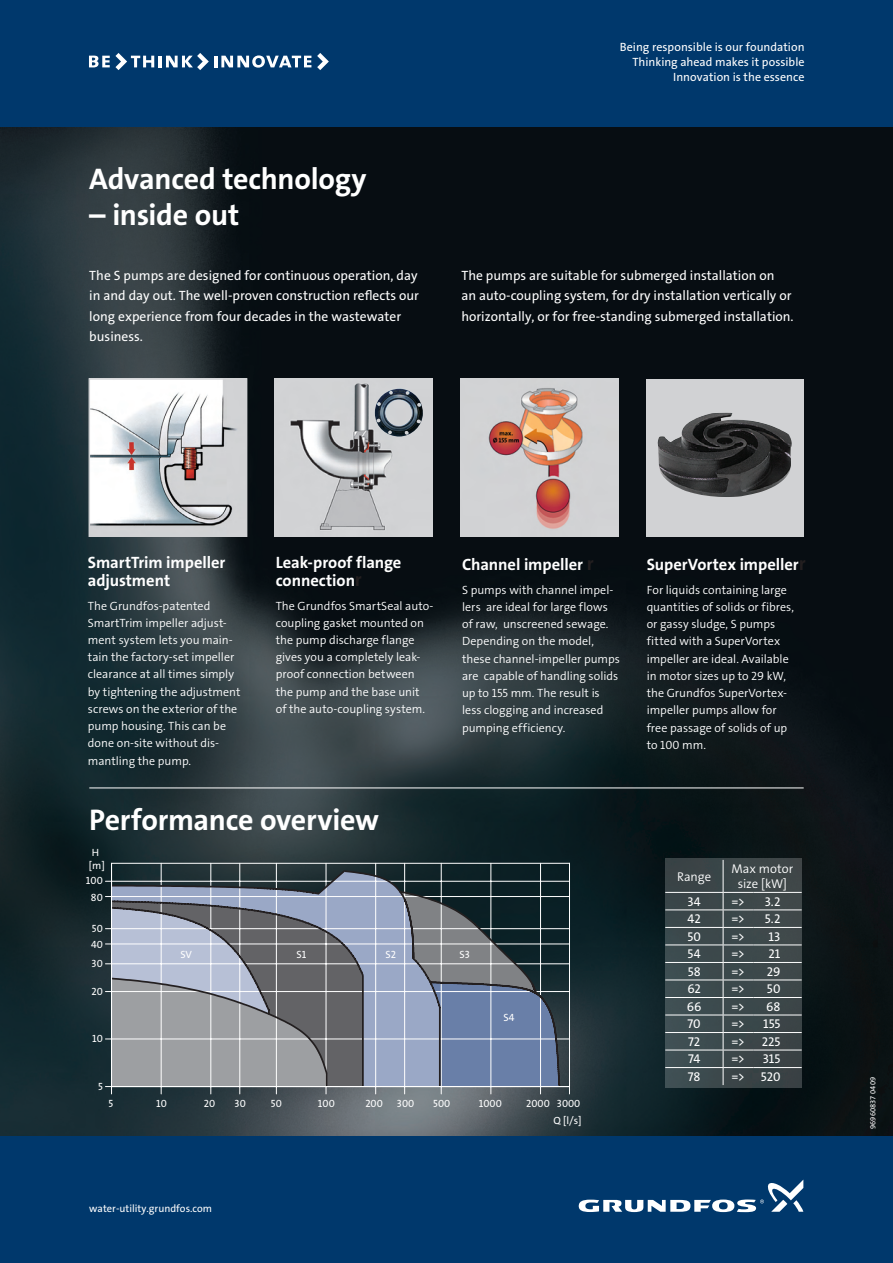
<style>
.page{position:relative;width:893px;height:1263px;background:#fff}
.page>*{position:absolute;margin:0;border:0;box-sizing:border-box;transform-origin:0 0}
.t1{font:30px "Grundfos The Sans OT 7 B";letter-spacing:-.01em;color:#fff}
.t2{font:16.5px/18px "Grundfos The Sans OT 7 B";letter-spacing:-.005em;color:#fff}
.t3{font:13.5px/20.2px "Grundfos The Sans OT 5 R";color:#fff}
.t4{font:12.75px "Grundfos The Sans OT 5 R";letter-spacing:.005em;color:#fff}
.t5{font:12.75px/15px "Grundfos The Sans OT 4 SL";letter-spacing:-.005em;color:#fff;text-align:center}
.t6{font:12px/17.2px "Grundfos The Sans OT 4 SL";color:#fff}
.t7{font:12px/15px "Grundfos The Sans OT 5 R";letter-spacing:.005em;color:#fff;text-align:right}
.t8{font:10.5px/17px "The Sans Grundfos 5 R";color:#fff;text-align:center}
.t9{font:10.5px "Grundfos The Sans OT 5 R";color:#fff}
.t10{font:7.5px "Grundfos The Sans OT 5 R";letter-spacing:.015em;color:#fff}
.s1{font-size:19.5px;color:#231f20}
</style>
<div class="page">
<img style="left:0;top:126px;width:893px;height:1011px">
<div style="left:0;top:0;width:893px;height:126px;background:#00386c"></div>
<div style="left:0;top:1137px;width:893px;height:126px;background:#00386c"></div>
<svg style="left:579px;top:1180px;width:224px;height:32px"></svg>
<svg style="left:89px;top:53px;width:222px;height:17px"></svg>
<svg style="left:317px;top:53px;width:12px;height:17px"></svg>
<img style="left:92px;top:381px;width:152px;height:153px">
<div style="left:89px;top:378px;width:158px;height:159px;border:2px solid #d1d2d4"></div>
<div style="left:646px;top:379px;width:158px;height:157px;background:#d1d2d4"></div>
<img style="left:657px;top:413px;width:135px;height:84px">
<img style="left:461px;top:379px;width:157px;height:157px">
<img style="left:275px;top:379px;width:157px;height:157px">
<img style="left:375px;top:389px;width:48px;height:48px">
<div style="left:665px;top:858px;width:136px;height:230px;background:#3c484b"></div>
<svg style="left:105px;top:862px;width:465px;height:233px"></svg>
<hr style="left:89px;top:787px;width:715px;height:1px;background:#fff">
<hr style="left:723px;top:860px;width:1px;height:32px;background:#fff">
<hr style="left:665px;top:892px;width:58px;height:1px;background:#fff">
<hr style="left:723px;top:892px;width:31px;height:1px;background:#fff">
<hr style="left:754px;top:892px;width:48px;height:1px;background:#fff">
<hr style="left:665px;top:909px;width:58px;height:1px;background:#fff">
<hr style="left:723px;top:909px;width:31px;height:1px;background:#fff">
<hr style="left:754px;top:909px;width:48px;height:1px;background:#fff">
<hr style="left:665px;top:927px;width:58px;height:1px;background:#fff">
<hr style="left:723px;top:927px;width:31px;height:1px;background:#fff">
<hr style="left:754px;top:927px;width:48px;height:1px;background:#fff">
<hr style="left:665px;top:944px;width:58px;height:1px;background:#fff">
<hr style="left:723px;top:944px;width:31px;height:1px;background:#fff">
<hr style="left:754px;top:944px;width:48px;height:1px;background:#fff">
<hr style="left:665px;top:962px;width:58px;height:1px;background:#fff">
<hr style="left:723px;top:962px;width:31px;height:1px;background:#fff">
<hr style="left:754px;top:962px;width:48px;height:1px;background:#fff">
<hr style="left:665px;top:979px;width:58px;height:1px;background:#fff">
<hr style="left:723px;top:979px;width:31px;height:1px;background:#fff">
<hr style="left:754px;top:979px;width:48px;height:1px;background:#fff">
<hr style="left:665px;top:997px;width:58px;height:1px;background:#fff">
<hr style="left:723px;top:997px;width:31px;height:1px;background:#fff">
<hr style="left:754px;top:997px;width:48px;height:1px;background:#fff">
<hr style="left:665px;top:1015px;width:58px;height:1px;background:#fff">
<hr style="left:723px;top:1015px;width:31px;height:1px;background:#fff">
<hr style="left:754px;top:1015px;width:48px;height:1px;background:#fff">
<hr style="left:665px;top:1032px;width:58px;height:1px;background:#fff">
<hr style="left:723px;top:1032px;width:31px;height:1px;background:#fff">
<hr style="left:754px;top:1032px;width:48px;height:1px;background:#fff">
<hr style="left:665px;top:1050px;width:58px;height:1px;background:#fff">
<hr style="left:723px;top:1050px;width:31px;height:1px;background:#fff">
<hr style="left:754px;top:1050px;width:48px;height:1px;background:#fff">
<hr style="left:665px;top:1067px;width:58px;height:1px;background:#fff">
<hr style="left:723px;top:1067px;width:31px;height:1px;background:#fff">
<svg style="left:723px;top:893px;width:1px;height:192px"></svg>
<hr style="left:754px;top:1067px;width:48px;height:1px;background:#fff">
<h1 class="t1" style="left:89px;top:160px;width:279px">Advanced technology</h1>
<h1 class="t1" style="left:89px;top:196px;width:151px">– inside out</h1>
<p class="t7" style="left:620px;top:39px;width:186px">Being responsible is our foundation<br>Thinking ahead makes it possible<br>Innovation is the essence</p>
<p class="t3" style="left:89px;top:265px;width:331px">The S pumps are designed for continuous operation, day in and day out. The well-proven construction reflects our long experience from four decades in the wastewater business.</p>
<p class="t3" style="left:461px;top:265px;width:334px;line-height:20.7px">The pumps are suitable for submerged installation on<br>an auto-coupling system, for dry installation vertically or horizontally, or for free-standing submerged installation.</p>
<h2 class="t2" style="left:88px;top:553px;width:139px">SmartTrim impeller adjustment</h2>
<p class="t6" style="left:88px;top:597px;width:154px">The Grundfos-patented<br>SmartTrim impeller adjust&shy;ment system lets you main&shy;tain the factory-set impeller clearance at all times simply by tightening the adjustment screws on the exterior of the pump housing. This can be done on-site without dis&shy;mantling the pump.</p>
<h2 class="t2" style="left:276px;top:553px;width:127px">Leak-proof flange connection<span class="s1">r</span></h2>
<p class="t6" style="left:276px;top:597px;width:159px">The Grundfos SmartSeal auto&shy;coupling gasket mounted on the pump discharge flange gives you a completely leak&shy;proof connection between the pump and the base unit<br>of the auto-coupling system.</p>
<h1 class="t1" style="left:89px;top:800px;width:291px">Performance overview</h1>
<p class="t8" style="left:92px;top:845px;width:9px">H</p>
<p class="t8" style="left:89px;top:858px;width:17px">[m]</p>
<h2 class="t2" style="left:462px;top:556px;width:133px">Channel impeller <span class="s1">r</span></h2>
<p class="t6" style="left:462px;top:581px;width:159px">S pumps with channel impel&shy;lers are ideal for large flows of raw, unscreened sewage.<br>Depending on the model, these channel-impeller pumps are capable of handling solids up to 155 mm. The result is less clogging and increased pumping efficiency.</p>
<p class="t8" style="left:86px;top:873px;width:18px">100<br>80</p>
<p class="t8" style="left:91px;top:921px;width:13px;line-height:15.5px;text-align:left">50<br>40</p>
<p class="t8" style="left:91px;top:956px;width:13px">30</p>
<p class="t8" style="left:91px;top:983px;width:13px">20</p>
<p class="t8" style="left:92px;top:1030px;width:12px">10</p>
<p class="t8" style="left:98px;top:1078px;width:6px">5</p>
<p class="t8" style="left:180px;top:947px;width:13px">SV</p>
<p class="t8" style="left:296px;top:947px;width:11px">S1</p>
<p class="t8" style="left:385px;top:947px;width:12px">S2</p>
<p class="t8" style="left:459px;top:947px;width:12px">S3</p>
<p class="t8" style="left:503px;top:1010px;width:12px">S4</p>
<p class="t8" style="left:109px;top:1095px;width:6px">5</p>
<p class="t8" style="left:156px;top:1095px;width:12px">10</p>
<p class="t8" style="left:204px;top:1095px;width:13px">20</p>
<p class="t8" style="left:234px;top:1095px;width:13px">30</p>
<p class="t8" style="left:271px;top:1095px;width:12px">50</p>
<p class="t8" style="left:318px;top:1095px;width:18px">100</p>
<p class="t8" style="left:365px;top:1095px;width:19px">200</p>
<p class="t8" style="left:397px;top:1095px;width:19px">300</p>
<p class="t8" style="left:433px;top:1095px;width:19px">500</p>
<p class="t8" style="left:479px;top:1095px;width:25px">1000</p>
<p class="t8" style="left:526px;top:1095px;width:56px">2000 3000</p>
<p class="t8" style="left:553px;top:1113px;width:30px">Q [l/s]</p>
<h2 class="t2" style="left:647px;top:556px;width:160px">SuperVortex impeller<span class="s1">r</span></h2>
<p class="t6" style="left:647px;top:581px;width:149px">For liquids containing large quantities of solids or fibres, or gassy sludge, S pumps fitted with a SuperVortex impeller are ideal. Available in motor sizes up to 29 kW, the Grundfos SuperVortex&shy;impeller pumps allow for free passage of solids of up to 100 mm.</p>
<p class="t5" style="left:677px;top:869px;width:35px">Range</p>
<p class="t5" style="left:731px;top:861px;width:63px">Max motor size [kW]</p>
<p class="t4" style="left:687px;top:893px;width:15px">34</p>
<p class="t4" style="left:732px;top:893px;width:15px">=&gt;</p>
<p class="t4" style="left:765px;top:893px;width:17px">3.2</p>
<p class="t4" style="left:688px;top:911px;width:15px">42</p>
<p class="t4" style="left:732px;top:911px;width:15px">=&gt;</p>
<p class="t4" style="left:765px;top:911px;width:17px">5.2</p>
<p class="t4" style="left:687px;top:928px;width:15px">50</p>
<p class="t4" style="left:732px;top:928px;width:15px">=&gt;</p>
<p class="t4" style="left:768px;top:928px;width:13px">13</p>
<p class="t4" style="left:688px;top:946px;width:15px">54</p>
<p class="t4" style="left:732px;top:946px;width:15px">=&gt;</p>
<p class="t4" style="left:768px;top:946px;width:14px">21</p>
<p class="t4" style="left:688px;top:963px;width:15px">58</p>
<p class="t4" style="left:732px;top:963px;width:15px">=&gt;</p>
<p class="t4" style="left:767px;top:963px;width:15px">29</p>
<p class="t4" style="left:687px;top:981px;width:15px">62</p>
<p class="t4" style="left:732px;top:981px;width:15px">=&gt;</p>
<p class="t4" style="left:767px;top:981px;width:15px">50</p>
<p class="t4" style="left:687px;top:998px;width:16px">66</p>
<p class="t4" style="left:732px;top:998px;width:15px">=&gt;</p>
<p class="t4" style="left:766px;top:998px;width:16px">68</p>
<p class="t4" style="left:688px;top:1016px;width:15px">70</p>
<p class="t4" style="left:732px;top:1016px;width:15px">=&gt;</p>
<p class="t4" style="left:763px;top:1016px;width:19px">155</p>
<p class="t4" style="left:688px;top:1033px;width:14px">72</p>
<p class="t4" style="left:732px;top:1033px;width:15px">=&gt;</p>
<p class="t4" style="left:762px;top:1033px;width:20px">225</p>
<p class="t4" style="left:688px;top:1051px;width:14px">74</p>
<p class="t4" style="left:732px;top:1051px;width:15px">=&gt;</p>
<p class="t4" style="left:763px;top:1051px;width:19px">315</p>
<p class="t4" style="left:688px;top:1068px;width:14px">78</p>
<p class="t4" style="left:732px;top:1068px;width:15px">=&gt;</p>
<p class="t4" style="left:761px;top:1068px;width:21px">520</p>
<p class="t9" style="left:89px;top:1201px;width:124px">water-utility.grundfos.com</p>
<p class="t10" style="left:868px;top:1129px;width:54px;rotate:-90deg">96960837 0409</p>
</div>
